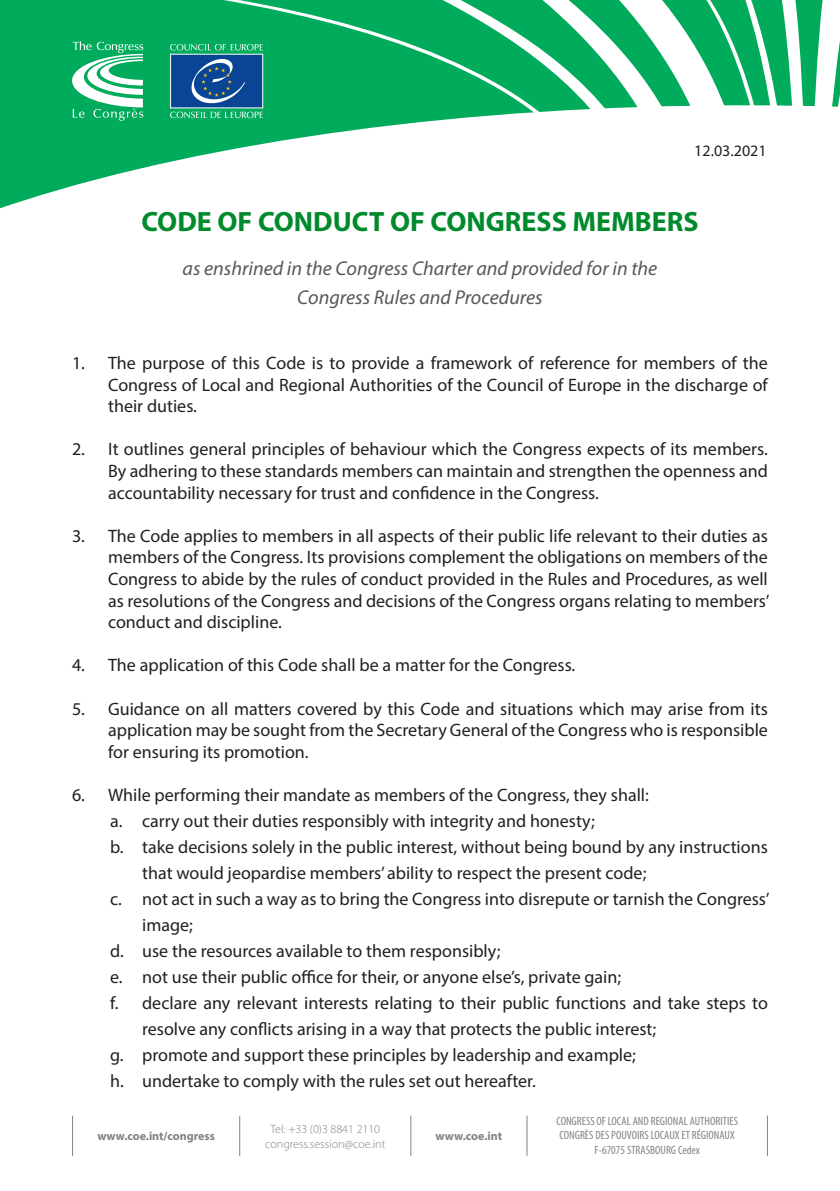
<style>
.page{position:relative;width:840px;height:1191px;background:#fff}
.page>*{position:absolute;margin:0;border:0;box-sizing:border-box;transform-origin:0 0}
.t1{font:700 28px "Myriad Pro";color:#008a2c}
.t2{font:italic 20px "Myriad Pro";color:#57585a}
.t3{font:18px/21.6px "Myriad Pro";color:#231f20;text-align:justify}
.t4{font:16px "Myriad Pro";color:#231f20}
.t5{font:condensed 12px "Myriad Pro";color:#828487}
.t6{font:300 12px "Myriad Pro";color:#808285}
.t7{font:700 12px "Myriad Pro";color:#808285}
</style>
<div class="page">
<div style="left:0;top:0;width:839px;height:358px;background:#00ab5b"></div>
<svg style="left:213px;top:0;width:226px;height:105px"></svg>
<svg style="left:439px;top:0;width:364px;height:105px"></svg>
<svg style="left:814px;top:0;width:25px;height:105px"></svg>
<svg style="left:0;top:105px;width:839px;height:253px;background:#e4f6ee"></svg>
<svg style="left:72px;top:41px;width:71px;height:80px"></svg>
<svg style="left:170px;top:44px;width:93px;height:6px"></svg>
<svg style="left:170px;top:111px;width:93px;height:7px"></svg>
<div style="left:170px;top:54px;width:93px;height:54px;background:#094594;border:1px solid #fff"></div>
<svg style="left:191px;top:59px;width:54px;height:44px"></svg>
<hr style="left:72px;top:1115px;width:1px;height:40px;background:#808285">
<hr style="left:239px;top:1115px;width:1px;height:40px;background:#808285">
<hr style="left:410px;top:1115px;width:1px;height:40px;background:#808285">
<hr style="left:526px;top:1115px;width:1px;height:40px;background:#808285">
<hr style="left:766px;top:1115px;width:1px;height:40px;background:#808285">
<p class="t4" style="left:694px;top:141px;width:74px">12.03.2021</p>
<p class="t1" style="left:141px;top:203px;width:558px">CODE OF CONDUCT OF CONGRESS MEMBERS</p>
<p class="t2" style="left:182px;top:256px;width:476px">as enshrined in the Congress Charter and provided for in the</p>
<p class="t2" style="left:297px;top:285px;width:247px">Congress Rules and Procedures</p>
<p class="t3" style="left:108px;top:352px;width:661px;text-indent:-36px">1. The purpose of this Code is to provide a framework of reference for members of the Congress of Local and Regional Authorities of the Council of Europe in the discharge of their duties.</p>
<p class="t3" style="left:108px;top:438px;width:661px;text-indent:-36px">2. It outlines general principles of behaviour which the Congress expects of its members.<br>By adhering to these standards members can maintain and strengthen the openness and accountability necessary for trust and confidence in the Congress.</p>
<p class="t3" style="left:108px;top:524px;width:662px;text-indent:-36px">3. The Code applies to members in all aspects of their public life relevant to their duties as members of the Congress. Its provisions complement the obligations on members of the Congress to abide by the rules of conduct provided in the Rules and Procedures, as well as resolutions of the Congress and decisions of the Congress organs relating to members’ conduct and discipline.</p>
<p class="t3" style="left:72px;top:654px;width:504px">4. The application of this Code shall be a matter for the Congress.</p>
<p class="t3" style="left:108px;top:697px;width:661px;text-indent:-36px">5. Guidance on all matters covered by this Code and situations which may arise from its application may be sought from the Secretary General of the Congress who is responsible for ensuring its promotion.</p>
<p class="t3" style="left:72px;top:784px;width:578px">6. While performing their mandate as members of the Congress, they shall:</p>
<p class="t3" style="left:110px;top:810px;width:486px">a. carry out their duties responsibly with integrity and honesty;</p>
<p class="t3" style="left:142px;top:833px;width:627px;line-height:26px;text-indent:-32px">b. take decisions solely in the public interest, without being bound by any instructions that would jeopardise members’ ability to respect the present code;</p>
<p class="t3" style="left:142px;top:885px;width:628px;line-height:26px;text-indent:-32px">c. not act in such a way as to bring the Congress into disrepute or tarnish the Congress’ image;</p>
<p class="t3" style="left:110px;top:940px;width:391px">d. use the resources available to them responsibly;</p>
<p class="t3" style="left:110px;top:966px;width:512px">e. not use their public office for their, or anyone else’s, private gain;</p>
<p class="t3" style="left:142px;top:989px;width:627px;line-height:26px;text-indent:-32px">f. declare any relevant interests relating to their public functions and take steps to resolve any conflicts arising in a way that protects the public interest;</p>
<p class="t3" style="left:110px;top:1044px;width:527px">g. promote and support these principles by leadership and example;</p>
<p class="t3" style="left:110px;top:1070px;width:427px">h. undertake to comply with the rules set out hereafter.</p>
<p class="t7" style="left:97px;top:1128px;width:119px">www.coe.int/congress</p>
<p class="t6" style="left:270px;top:1121px;width:111px">Tel: +33 (0)3 8841 2110</p>
<p class="t6" style="left:265px;top:1136px;width:122px">congress.session@coe.int</p>
<p class="t7" style="left:435px;top:1128px;width:68px">www.coe.int</p>
<p class="t5" style="left:556px;top:1113px;width:183px">CONGRESS OF LOCAL AND REGIONAL AUTHORITIES</p>
<p class="t5" style="left:559px;top:1127px;width:176px">CONGRÈS DES POUVOIRS LOCAUX ET RÉGIONAUX</p>
<p class="t5" style="left:594px;top:1142px;width:107px">F-67075 STRASBOURG Cedex</p>
</div>
